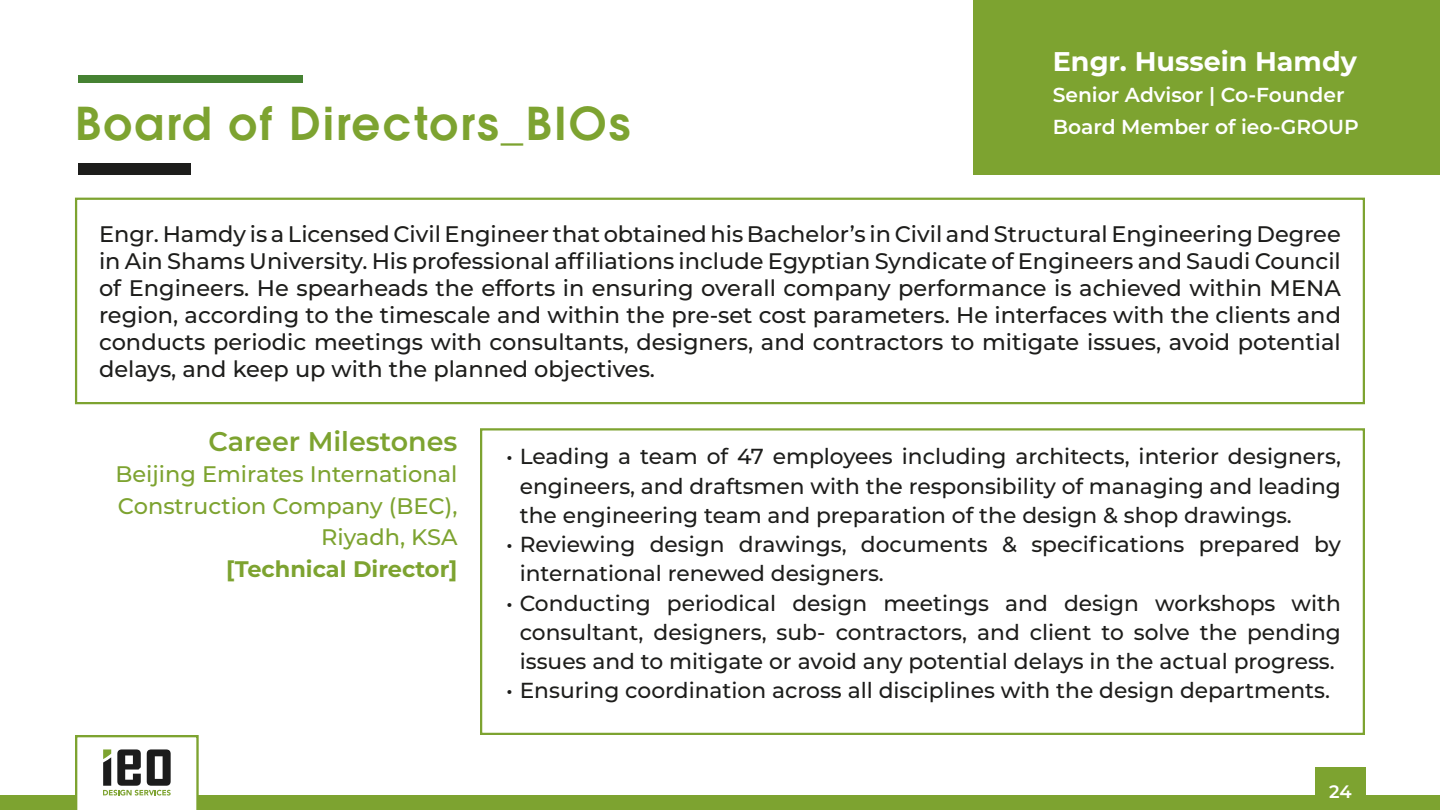
<style>
.page{position:relative;width:1440px;height:810px;background:#fff}
.page>*{position:absolute;margin:0;border:0;box-sizing:border-box;transform-origin:0 0}
.t1{font:600 45px "Avant Gardefor TVK";letter-spacing:.05em;color:#7da330}
.t2{font:700 27px "Montserrat";color:#fff}
.t3{font:600 27px "Montserrat";color:#7da330}
.t4{font:500 22.5px/27px "Montserrat";color:#1d1d1b;text-align:justify}
.t5{font:500 22.5px/31.5px "Montserrat";color:#7da330;text-align:right}
.t6{font:700 22.5px "Montserrat";color:#7da330}
.t7{font:500 21.75px/29.2px "Montserrat";color:#1d1d1b;text-align:justify}
.t8{font:600 20.25px/31.5px "Montserrat";color:#fff}
.t9{font:600 18px "Montserrat";color:#fff}
</style>
<div class="page">
<div style="left:0;top:795px;width:1440px;height:15px;background:#7da330"></div>
<div style="left:1315px;top:767px;width:50px;height:43px;background:#7da330"></div>
<svg style="left:75px;top:735px;width:124px;height:75px"></svg>
<div style="left:78px;top:163px;width:112px;height:12px;background:#1d1d1b"></div>
<div style="left:78px;top:75px;width:225px;height:7px;background:#468232"></div>
<div style="left:480px;top:428px;width:885px;height:307px;border:2px solid #7da330"></div>
<div style="left:75px;top:198px;width:1290px;height:206px;border:2px solid #7da330"></div>
<div style="left:974px;top:0;width:466px;height:175px;background:#7da330"></div>
<h1 class="t1" style="left:75px;top:94px;width:557px">Board of Directors_BIOs</h1>
<p class="t2" style="left:1053px;top:41px;width:306px">Engr. Hussein Hamdy</p>
<p class="t8" style="left:1053px;top:78px;width:308px">Senior Advisor | Co-Founder<br>Board Member of ieo-GROUP</p>
<p class="t4" style="left:99px;top:220px;width:1244px">Engr. Hamdy is a Licensed Civil Engineer that obtained his Bachelor’s in Civil and Structural Engineering Degree in Ain Shams University. His professional affiliations include Egyptian Syndicate of Engineers and Saudi Council of Engineers. He spearheads the efforts in ensuring overall company performance is achieved within MENA region, according to the timescale and within the pre-set cost parameters. He interfaces with the clients and conducts periodic meetings with consultants, designers, and contractors to mitigate issues, avoid potential delays, and keep up with the planned objectives.</p>
<p class="t3" style="left:208px;top:422px;width:251px">Career Milestones</p>
<p class="t5" style="left:115px;top:457px;width:344px">Beijing Emirates International<br>Construction Company (BEC),<br>Riyadh, KSA</p>
<p class="t6" style="left:226px;top:552px;width:233px">[Technical Director]</p>
<p class="t7" style="left:520px;top:441px;width:823px;text-indent:-14px">• Leading a team of 47 employees including architects, interior designers, engineers, and draftsmen with the responsibility of managing and leading the engineering team and preparation of the design &amp; shop drawings.</p>
<p class="t7" style="left:520px;top:529px;width:823px;text-indent:-14px">• Reviewing design drawings, documents &amp; specifications prepared by international renewed designers.</p>
<p class="t7" style="left:520px;top:587px;width:823px;text-indent:-14px">• Conducting periodical design meetings and design workshops with consultant, designers, sub‐ contractors, and client to solve the pending issues and to mitigate or avoid any potential delays in the actual progress.</p>
<p class="t7" style="left:506px;top:675px;width:825px">• Ensuring coordination across all disciplines with the design departments.</p>
<p class="t9" style="left:1329px;top:779px;width:24px">24</p>
</div>
